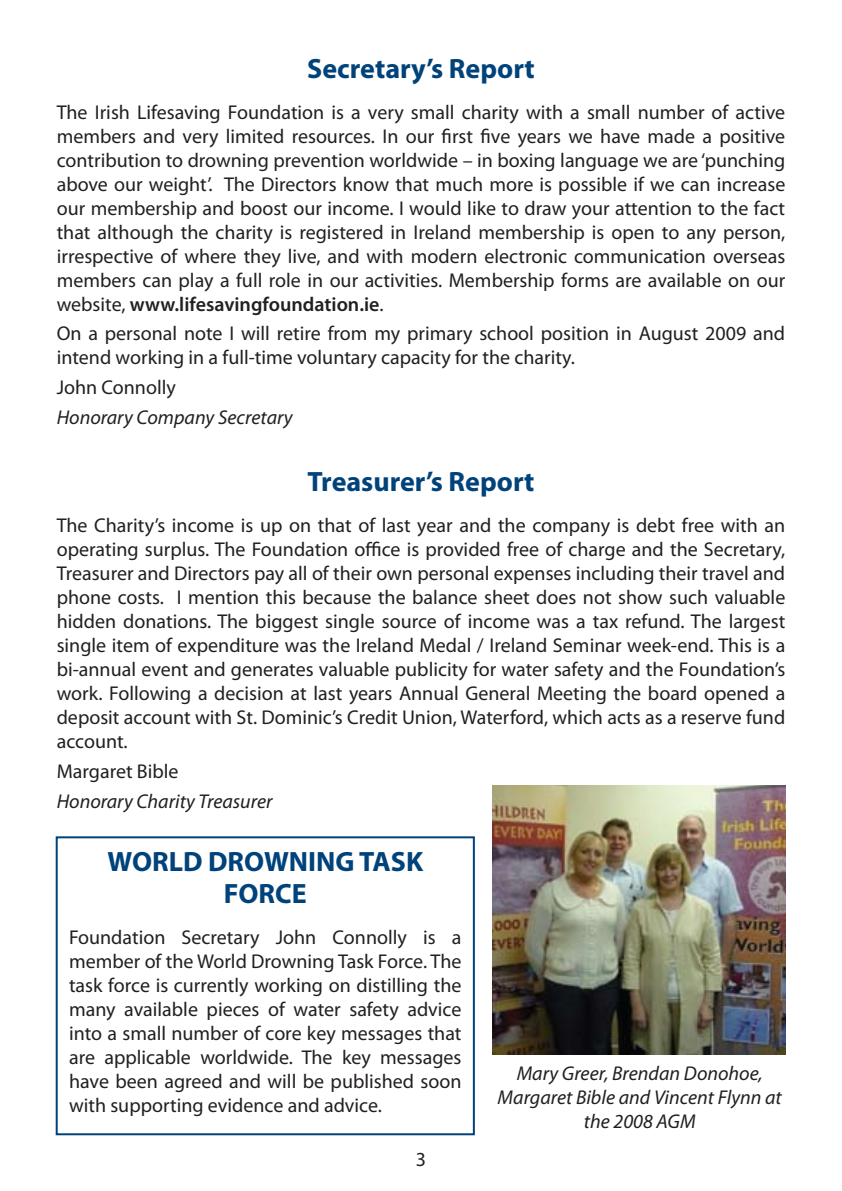
<style>
.page{position:relative;width:842px;height:1191px;background:#fff}
.page>*{position:absolute;margin:0;border:0;box-sizing:border-box;transform-origin:0 0}
.t1{font:700 28px/32px "Myriad Pro";color:#00427a;text-align:center}
.t2{font:20px/24px "Myriad Pro";color:#231f20;text-align:justify}
.t3{font:italic 20px/24px "Myriad Pro";color:#231f20;text-align:center}
.s1{font-weight:600}
</style>
<div class="page">
<img style="left:492px;top:785px;width:293px;height:269px">
<div style="left:56px;top:836px;width:419px;height:299px;border:2px solid #00427a"></div>
<h1 class="t1" style="left:307px;top:51px;width:229px">Secretary’s Report</h1>
<p class="t2" style="left:57px;top:100px;width:730px">The Irish Lifesaving Foundation is a very small charity with a small number of active members and very limited resources. In our first five years we have made a positive contribution to drowning prevention worldwide – in boxing language we are ‘punching above our weight’. The Directors know that much more is possible if we can increase our membership and boost our income. I would like to draw your attention to the fact that although the charity is registered in Ireland membership is open to any person, irrespective of where they live, and with modern electronic communication overseas members can play a full role in our activities. Membership forms are available on our website, <span class="s1">www.lifesavingfoundation.ie</span>.</p>
<p class="t2" style="left:57px;top:321px;width:730px">On a personal note I will retire from my primary school position in August 2009 and intend working in a full-time voluntary capacity for the charity.</p>
<p class="t2" style="left:57px;top:375px;width:121px">John Connolly</p>
<p class="t3" style="left:57px;top:405px;width:237px">Honorary Company Secretary</p>
<h1 class="t1" style="left:307px;top:465px;width:228px">Treasurer’s Report</h1>
<p class="t2" style="left:57px;top:513px;width:730px">The Charity’s income is up on that of last year and the company is debt free with an operating surplus. The Foundation office is provided free of charge and the Secretary, Treasurer and Directors pay all of their own personal expenses including their travel and phone costs. I mention this because the balance sheet does not show such valuable hidden donations. The biggest single source of income was a tax refund. The largest single item of expenditure was the Ireland Medal / Ireland Seminar week-end. This is a bi-annual event and generates valuable publicity for water safety and the Foundation’s work. Following a decision at last years Annual General Meeting the board opened a deposit account with St. Dominic’s Credit Union, Waterford, which acts as a reserve fund account.</p>
<p class="t2" style="left:57px;top:759px;width:123px">Margaret Bible</p>
<p class="t3" style="left:57px;top:788px;width:217px">Honorary Charity Treasurer</p>
<h1 class="t1" style="left:107px;top:844px;width:317px">WORLD DROWNING TASK<br>FORCE</h1>
<p class="t2" style="left:69px;top:924px;width:394px">Foundation Secretary John Connolly is a member of the World Drowning Task Force. The task force is currently working on distilling the many available pieces of water safety advice into a small number of core key messages that are applicable worldwide. The key messages have been agreed and will be published soon with supporting evidence and advice.</p>
<p class="t2" style="left:416px;top:1147px;width:12px">3</p>
<p class="t3" style="left:498px;top:1060px;width:286px">Mary Greer, Brendan Donohoe,<br>Margaret Bible and Vincent Flynn at the 2008 AGM</p>
</div>
